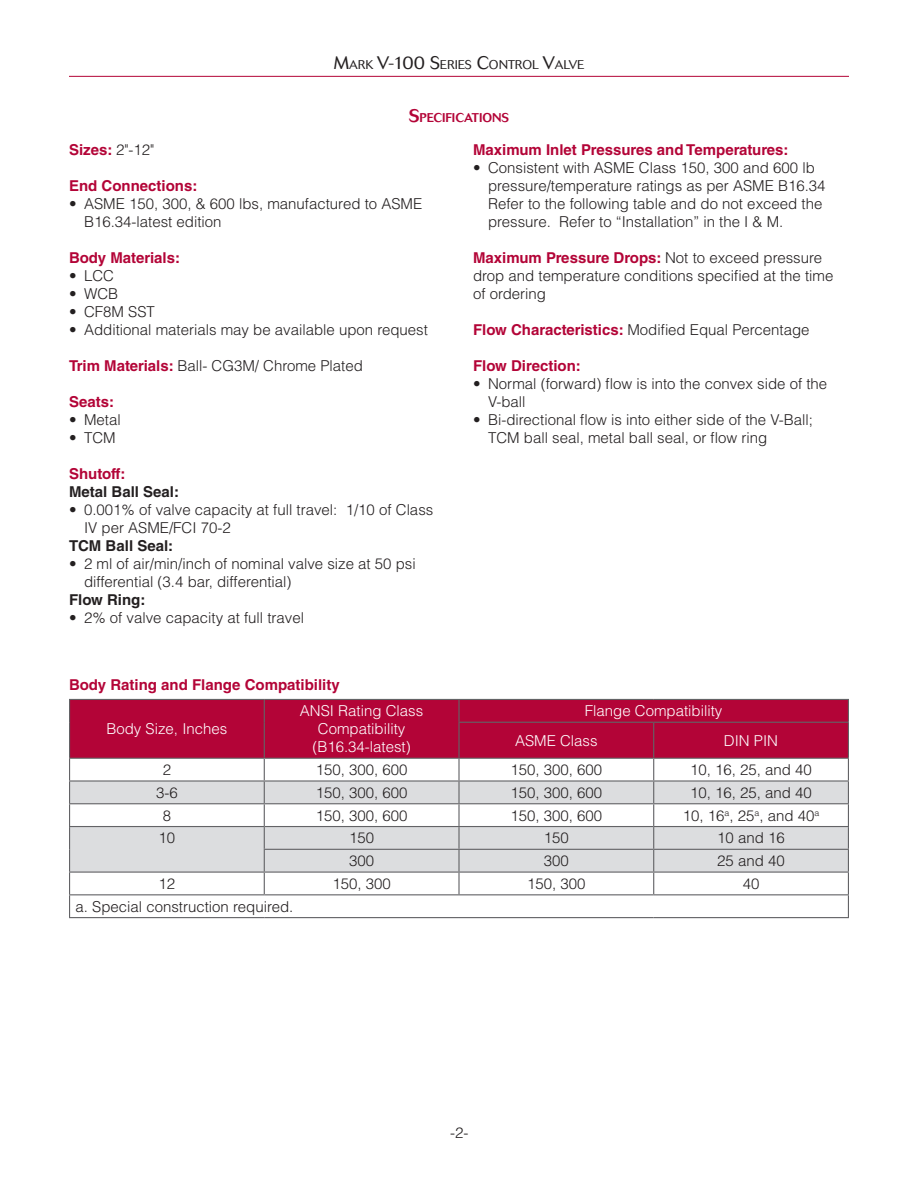
<style>
.page{position:relative;width:918px;height:1188px;background:#fff}
.page>*{position:absolute;margin:0;border:0;box-sizing:border-box;transform-origin:0 0}
.t1{font:300 15px/18px "Helvetica LT Std";color:#231f20}
.t2{font:700 15px "Helvetica LT Std";color:#b30437}
.t3{font:300 15px/18px "Helvetica LT Std";color:#fff;text-align:center}
.t4{font:700 15px "Helvetica LT Std";color:#231f20}
.t5{font:300 12.6px "Cosmos BQ";color:#231f20}
.t6{font:500 12.6px "Cosmos BQ";color:#b30437}
.s1{font-size:18px}
.s2{font-weight:300;color:#231f20}
.s3{font-weight:700;color:#b30437}
</style>
<div class="page">
<div style="left:70px;top:700px;width:778px;height:58px;background:#b30437"></div>
<svg style="left:70px;top:782px;width:194px;height:90px;fill:#dcdddf"></svg>
<hr style="left:69px;top:699px;width:195px;height:1px;background:#636366">
<svg style="left:69px;top:700px;width:1px;height:22px"></svg>
<hr style="left:264px;top:699px;width:195px;height:1px;background:#636366">
<svg style="left:264px;top:700px;width:1px;height:22px"></svg>
<hr style="left:69px;top:722px;width:1px;height:36px;background:#636366">
<hr style="left:264px;top:722px;width:1px;height:36px;background:#636366">
<hr style="left:459px;top:699px;width:195px;height:1px;background:#636366">
<hr style="left:458px;top:700px;width:2px;height:22px;background:#636366">
<hr style="left:654px;top:699px;width:195px;height:1px;background:#636366">
<svg style="left:848px;top:700px;width:1px;height:22px"></svg>
<hr style="left:458px;top:722px;width:196px;height:1px;background:#636366">
<hr style="left:458px;top:723px;width:2px;height:35px;background:#636366">
<hr style="left:654px;top:722px;width:195px;height:1px;background:#636366">
<hr style="left:653px;top:723px;width:1px;height:35px;background:#636366">
<hr style="left:848px;top:723px;width:1px;height:35px;background:#636366">
<hr style="left:69px;top:758px;width:195px;height:1px;background:#636366">
<hr style="left:264px;top:758px;width:195px;height:1px;background:#636366">
<hr style="left:459px;top:758px;width:195px;height:1px;background:#636366">
<hr style="left:654px;top:758px;width:195px;height:1px;background:#636366">
<hr style="left:69px;top:780px;width:195px;height:2px;background:#636366">
<hr style="left:69px;top:803px;width:195px;height:1px;background:#636366">
<hr style="left:69px;top:826px;width:195px;height:1px;background:#636366">
<hr style="left:69px;top:872px;width:195px;height:1px;background:#636366">
<hr style="left:69px;top:894px;width:195px;height:1px;background:#636366">
<svg style="left:69px;top:759px;width:1px;height:158px"></svg>
<svg style="left:264px;top:759px;width:585px;height:158px"></svg>
<hr style="left:69px;top:917px;width:195px;height:1px;background:#636366">
<hr style="left:264px;top:917px;width:195px;height:1px;background:#636366">
<hr style="left:459px;top:917px;width:195px;height:1px;background:#636366">
<hr style="left:654px;top:917px;width:195px;height:1px;background:#636366">
<hr style="left:69px;top:76px;width:780px;height:1px;background:#b30437">
<p class="t5" style="left:334px;top:58px;width:252px"><span class="s1">M</span>ARK <span class="s1">V-100 S</span>ERIES <span class="s1">C</span>ONTROL <span class="s1">V</span>ALVE</p>
<p class="t6" style="left:409px;top:110px;width:102px"><span class="s1">S</span>PECIFICATIONS</p>
<p class="t2" style="left:69px;top:141px;width:87px">Sizes: <span class="s2">2"-12"</span></p>
<p class="t2" style="left:69px;top:177px;width:130px">End Connections:</p>
<p class="t1" style="left:84px;top:195px;width:340px;text-indent:-15px">• ASME 150, 300, &amp; 600 lbs, manufactured to ASME<br>B16.34-latest edition</p>
<p class="t2" style="left:69px;top:249px;width:113px">Body Materials:</p>
<p class="t1" style="left:69px;top:267px;width:47px">• LCC</p>
<p class="t1" style="left:69px;top:285px;width:51px">• WCB</p>
<p class="t1" style="left:69px;top:303px;width:87px">• CF8M SST</p>
<p class="t1" style="left:69px;top:321px;width:360px">• Additional materials may be available upon request</p>
<p class="t1" style="left:69px;top:357px;width:295px"><span class="s3">Trim Materials:</span> Ball- CG3M/ Chrome Plated</p>
<p class="t2" style="left:69px;top:393px;width:47px">Seats:</p>
<p class="t1" style="left:69px;top:411px;width:53px">• Metal</p>
<p class="t1" style="left:69px;top:429px;width:48px">• TCM</p>
<p class="t2" style="left:69px;top:465px;width:58px">Shutoff:</p>
<p class="t4" style="left:69px;top:483px;width:112px">Metal Ball Seal:</p>
<p class="t1" style="left:84px;top:501px;width:351px;text-indent:-15px">• 0.001% of valve capacity at full travel: 1/10 of Class<br>IV per ASME/FCI 70-2</p>
<p class="t4" style="left:69px;top:537px;width:106px">TCM Ball Seal:</p>
<p class="t1" style="left:84px;top:555px;width:333px;text-indent:-15px">• 2 ml of air/min/inch of nominal valve size at 50 psi differential (3.4 bar, differential)</p>
<p class="t4" style="left:69px;top:591px;width:78px">Flow Ring:</p>
<p class="t1" style="left:69px;top:609px;width:237px">• 2% of valve capacity at full travel</p>
<p class="t2" style="left:69px;top:676px;width:272px">Body Rating and Flange Compatibility</p>
<p class="t2" style="left:473px;top:141px;width:317px">Maximum Inlet Pressures and Temperatures:</p>
<p class="t1" style="left:488px;top:159px;width:339px;text-indent:-15px">• Consistent with ASME Class 150, 300 and 600 lb pressure/temperature ratings as per ASME B16.34<br>Refer to the following table and do not exceed the pressure. Refer to “Installation” in the I &amp; M.</p>
<p class="t1" style="left:473px;top:249px;width:362px"><span class="s3">Maximum Pressure Drops:</span> Not to exceed pressure drop and temperature conditions specified at the time of ordering</p>
<p class="t1" style="left:473px;top:321px;width:338px"><span class="s3">Flow Characteristics:</span> Modified Equal Percentage</p>
<p class="t2" style="left:473px;top:357px;width:109px">Flow Direction:</p>
<p class="t1" style="left:488px;top:375px;width:341px;text-indent:-15px">• Normal (forward) flow is into the convex side of the<br>V-ball</p>
<p class="t1" style="left:488px;top:411px;width:326px;text-indent:-15px">• Bi-directional flow is into either side of the V-Ball;<br>TCM ball seal, metal ball seal, or flow ring</p>
<p class="t3" style="left:106px;top:720px;width:122px">Body Size, Inches</p>
<p class="t3" style="left:300px;top:702px;width:125px">ANSI Rating Class<br>Compatibility (B16.34-latest)</p>
<p class="t3" style="left:515px;top:696px;width:209px;line-height:29.4px;text-align:left;text-indent:70px">Flange Compatibility<br>ASME Class</p>
<p class="t3" style="left:724px;top:731px;width:56px">DIN PIN</p>
<p class="t1" style="left:163px;top:761px;width:10px">2</p>
<p class="t1" style="left:316px;top:761px;width:93px">150, 300, 600</p>
<p class="t1" style="left:510px;top:761px;width:93px">150, 300, 600</p>
<p class="t1" style="left:690px;top:761px;width:123px">10, 16, 25, and 40</p>
<p class="t1" style="left:156px;top:783px;width:23px">3-6</p>
<p class="t1" style="left:316px;top:783px;width:93px">150, 300, 600</p>
<p class="t1" style="left:510px;top:783px;width:93px">150, 300, 600</p>
<p class="t1" style="left:690px;top:783px;width:123px">10, 16, 25, and 40</p>
<p class="t1" style="left:163px;top:806px;width:10px">8</p>
<p class="t1" style="left:316px;top:806px;width:93px">150, 300, 600</p>
<p class="t1" style="left:510px;top:806px;width:93px">150, 300, 600</p>
<p class="t1" style="left:683px;top:806px;width:138px">10, 16<sup>a</sup>, 25<sup>a</sup>, and 40<sup>a</sup></p>
<p class="t1" style="left:159px;top:829px;width:18px">10</p>
<p class="t1" style="left:349px;top:829px;width:27px">150</p>
<p class="t1" style="left:544px;top:829px;width:27px">150</p>
<p class="t1" style="left:717px;top:829px;width:69px">10 and 16</p>
<p class="t1" style="left:349px;top:852px;width:27px">300</p>
<p class="t1" style="left:544px;top:852px;width:27px">300</p>
<p class="t1" style="left:717px;top:852px;width:69px">25 and 40</p>
<p class="t1" style="left:159px;top:874px;width:18px">12</p>
<p class="t1" style="left:332px;top:874px;width:60px">150, 300</p>
<p class="t1" style="left:527px;top:874px;width:60px">150, 300</p>
<p class="t1" style="left:743px;top:874px;width:18px">40</p>
<p class="t1" style="left:76px;top:897px;width:219px">a. Special construction required.</p>
<p class="t1" style="left:450px;top:1123px;width:20px">-2-</p>
</div>
